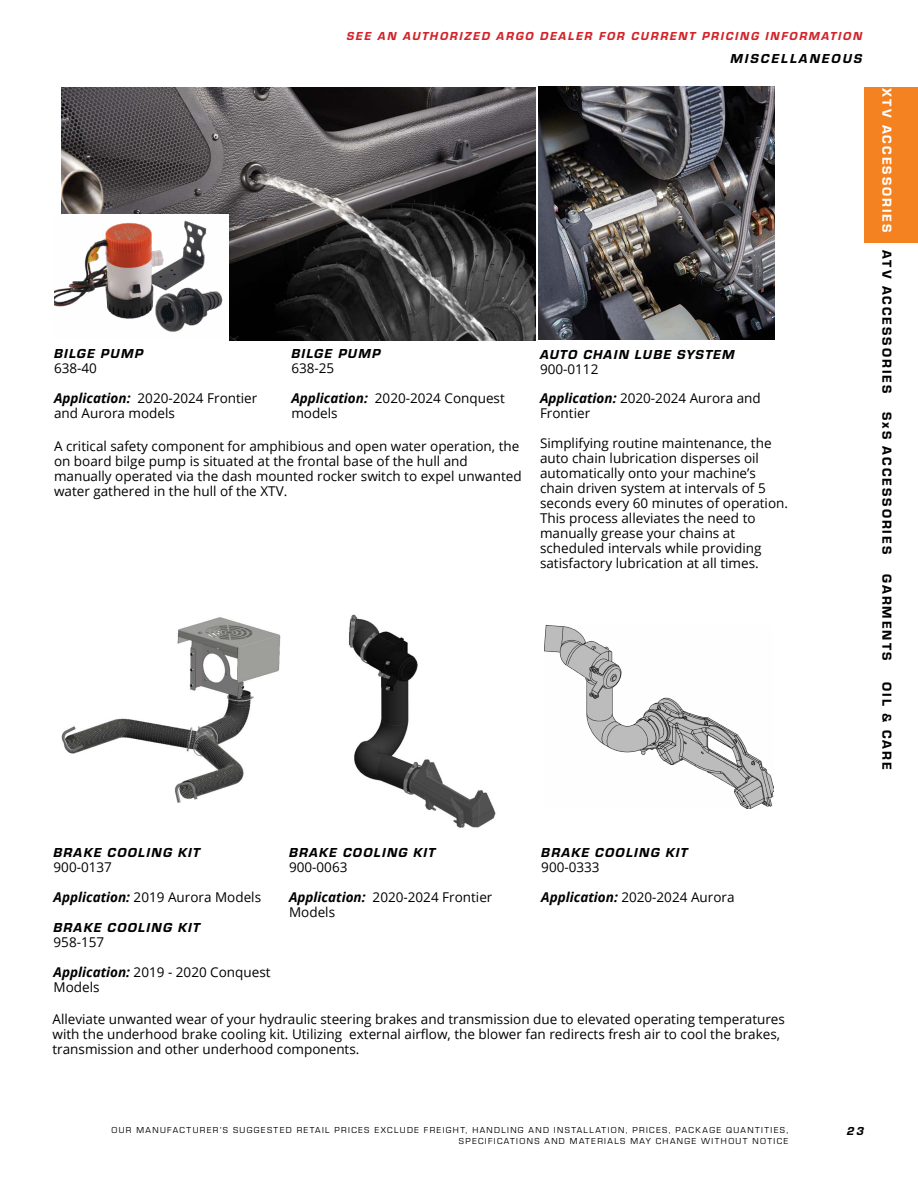
<style>
.page{position:relative;width:918px;height:1188px;background:#fff}
.page>*{position:absolute;margin:0;border:0;box-sizing:border-box;transform-origin:0 0}
.t1{font:13.5px/15px "Open Sans";color:#000}
.t2{font:13.5px "Eurostile Hea Ita";letter-spacing:.1em;color:#000}
.t3{font:13.5px "Eurostile Hea";letter-spacing:.15em;color:#000}
.t4{font:13.5px "Eurostile Hea Ita";letter-spacing:.08em;color:#000}
.t5{font:13.5px "Eurostile Hea";letter-spacing:.15em;color:#fff}
.t6{font:13.5px "Eurostile Hea Ita";letter-spacing:.15em;color:#000}
.t7{font:12px "Eurostile Hea Ita";letter-spacing:.15em;color:#d2232a}
.t8{font:12px "Eurostile Hea Ita";color:#000}
.t9{font:9px/10.8px "Eurostile";letter-spacing:.15em;color:#000;text-align:right}
.s1{font-weight:700;font-style:italic}
</style>
<div class="page">
<img style="left:62px;top:87px;width:473px;height:253px">
<img style="left:349px;top:614px;width:147px;height:214px">
<img style="left:538px;top:86px;width:237px;height:253px">
<div style="left:864px;top:87px;width:54px;height:156px;background:#f58220"></div>
<img style="left:54px;top:214px;width:175px;height:126px">
<svg style="left:61px;top:617px;width:220px;height:186px"></svg>
<img style="left:544px;top:625px;width:230px;height:184px">
<p class="t7" style="left:347px;top:27px;width:517px">SEE AN AUTHORIZED ARGO DEALER FOR CURRENT PRICING INFORMATION</p>
<p class="t6" style="left:731px;top:49px;width:133px">MISCELLANEOUS</p>
<p class="t2" style="left:54px;top:344px;width:91px">BILGE PUMP</p>
<p class="t1" style="left:54px;top:360px;width:44px">638-40</p>
<p class="t1" style="left:54px;top:390px;width:205px"><span class="s1">Application:</span> 2020-2024 Frontier and Aurora models</p>
<p class="t2" style="left:291px;top:344px;width:91px">BILGE PUMP</p>
<p class="t1" style="left:291px;top:360px;width:44px">638-25</p>
<p class="t1" style="left:291px;top:390px;width:215px"><span class="s1">Application:</span> 2020-2024 Conquest models</p>
<p class="t1" style="left:54px;top:439px;width:469px">A critical safety component for amphibious and open water operation, the on board bilge pump is situated at the frontal base of the hull and manually operated via the dash mounted rocker switch to expel unwanted water gathered in the hull of the XTV.</p>
<p class="t4" style="left:540px;top:345px;width:196px">AUTO CHAIN LUBE SYSTEM</p>
<p class="t1" style="left:540px;top:355px;width:222px;line-height:28.5px">900-0112<br><span class="s1">Application:</span> 2020-2024 Aurora and</p>
<p class="t1" style="left:540px;top:405px;width:52px">Frontier</p>
<p class="t1" style="left:540px;top:435px;width:250px">Simplifying routine maintenance, the auto chain lubrication disperses oil automatically onto your machine’s chain driven system at intervals of 5 seconds every 60 minutes of operation.<br>This process alleviates the need to manually grease your chains at scheduled intervals while providing satisfactory lubrication at all times.</p>
<p class="t5" style="left:897px;top:88px;width:146px;rotate:90deg">XTV ACCESSORIES</p>
<p class="t3" style="left:897px;top:250px;width:145px;rotate:90deg">ATV ACCESSORIES</p>
<p class="t3" style="left:897px;top:412px;width:144px;rotate:90deg">SxS ACCESSORIES</p>
<p class="t3" style="left:897px;top:574px;width:88px;rotate:90deg">GARMENTS</p>
<p class="t3" style="left:897px;top:682px;width:89px;rotate:90deg">OIL &amp; CARE</p>
<p class="t2" style="left:54px;top:843px;width:148px">BRAKE COOLING KIT</p>
<p class="t1" style="left:54px;top:860px;width:60px">900-0137</p>
<p class="t1" style="left:54px;top:890px;width:209px"><span class="s1">Application:</span> 2019 Aurora Models</p>
<p class="t2" style="left:54px;top:918px;width:148px">BRAKE COOLING KIT</p>
<p class="t1" style="left:54px;top:935px;width:52px">958-157</p>
<p class="t1" style="left:54px;top:965px;width:218px"><span class="s1">Application:</span> 2019 - 2020 Conquest<br>Models</p>
<p class="t2" style="left:289px;top:843px;width:148px">BRAKE COOLING KIT</p>
<p class="t1" style="left:289px;top:860px;width:60px">900-0063</p>
<p class="t1" style="left:289px;top:890px;width:205px"><span class="s1">Application:</span> 2020-2024 Frontier<br>Models</p>
<p class="t2" style="left:541px;top:843px;width:148px">BRAKE COOLING KIT</p>
<p class="t1" style="left:541px;top:860px;width:60px">900-0333</p>
<p class="t1" style="left:541px;top:890px;width:195px"><span class="s1">Application:</span> 2020-2024 Aurora</p>
<p class="t1" style="left:53px;top:1011px;width:734px">Alleviate unwanted wear of your hydraulic steering brakes and transmission due to elevated operating temperatures with the underhood brake cooling kit. Utilizing external airflow, the blower fan redirects fresh air to cool the brakes, transmission and other underhood components.</p>
<p class="t9" style="left:111px;top:1124px;width:678px">OUR MANUFACTURER’S SUGGESTED RETAIL PRICES EXCLUDE FREIGHT, HANDLING AND INSTALLATION, PRICES, PACKAGE QUANTITIES,<br>SPECIFICATIONS AND MATERIALS MAY CHANGE WITHOUT NOTICE</p>
<p class="t8" style="left:847px;top:1123px;width:19px">23</p>
</div>
